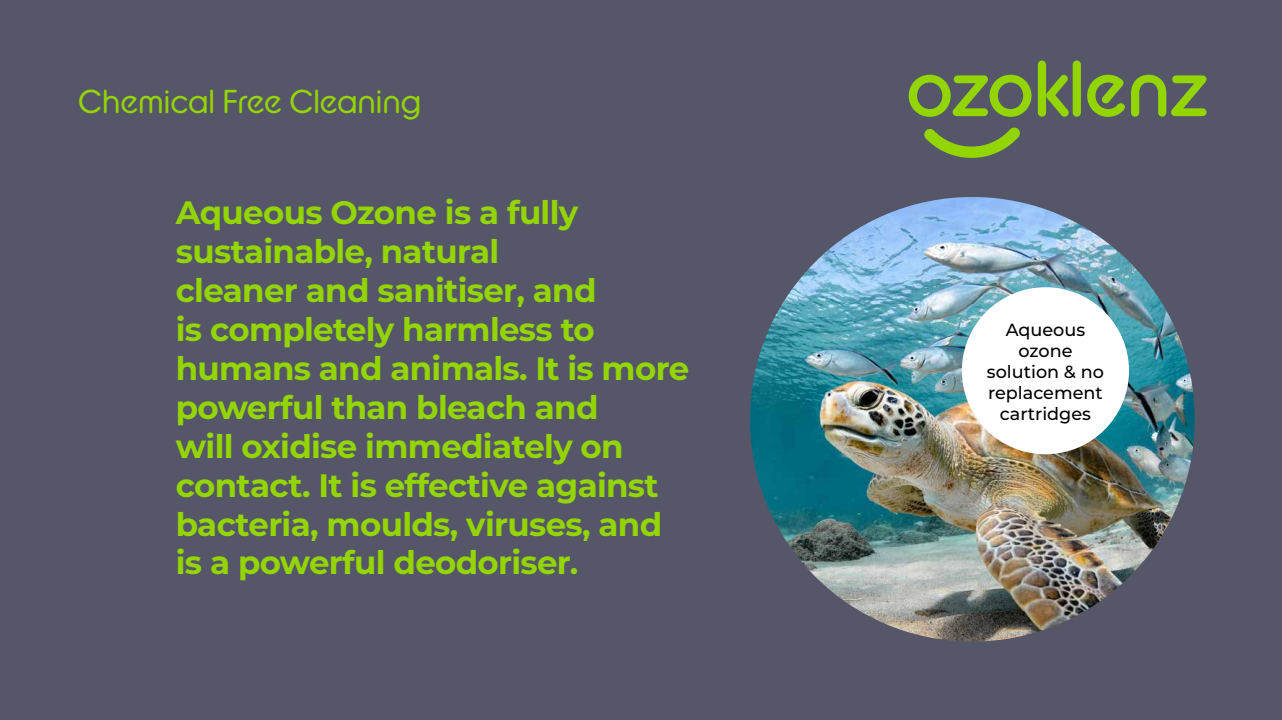
<style>
.page{position:relative;width:1282px;height:720px;background:#fff}
.page>*{position:absolute;margin:0;border:0;box-sizing:border-box;transform-origin:0 0}
.t1{font:33.1px "BC Alphapipe RB";letter-spacing:-.02em;color:#93d500}
.t2{font:700 32.4px/38.9px "Montserrat";letter-spacing:-.02em;color:#93d500}
.t3{font:500 17.6px/21.1px "Montserrat";color:#000;text-align:center}
</style>
<div class="page">
<div style="left:0;top:0;width:1281px;height:720px;background:#565669"></div>
<img style="left:750px;top:197px;width:444px;height:445px;border-radius:222px">
<svg style="left:908px;top:75px;width:123px;height:42px"></svg>
<svg style="left:1046px;top:75px;width:22px;height:42px"></svg>
<div style="left:1037px;top:61px;width:8px;height:56px;background:#93d500;border-radius:4px"></div>
<div style="left:1072px;top:61px;width:8px;height:56px;background:#93d500;border-radius:4px"></div>
<svg style="left:1087px;top:75px;width:37px;height:42px"></svg>
<svg style="left:1131px;top:75px;width:75px;height:42px"></svg>
<svg style="left:924px;top:127px;width:96px;height:31px"></svg>
<div style="left:961px;top:287px;width:167px;height:167px;background:#fff;border-radius:50%"></div>
<p class="t1" style="left:78px;top:81px;width:345px">Chemical Free Cleaning</p>
<p class="t2" style="left:176px;top:192px;width:515px">Aqueous Ozone is a fully sustainable, natural<br>cleaner and sanitiser, and<br>is completely harmless to humans and animals. It is more powerful than bleach and<br>will oxidise immediately on contact. It is effective against bacteria, moulds, viruses, and is a powerful deodoriser.</p>
<p class="t3" style="left:986px;top:318px;width:118px">Aqueous ozone solution &amp; no replacement cartridges</p>
</div>
